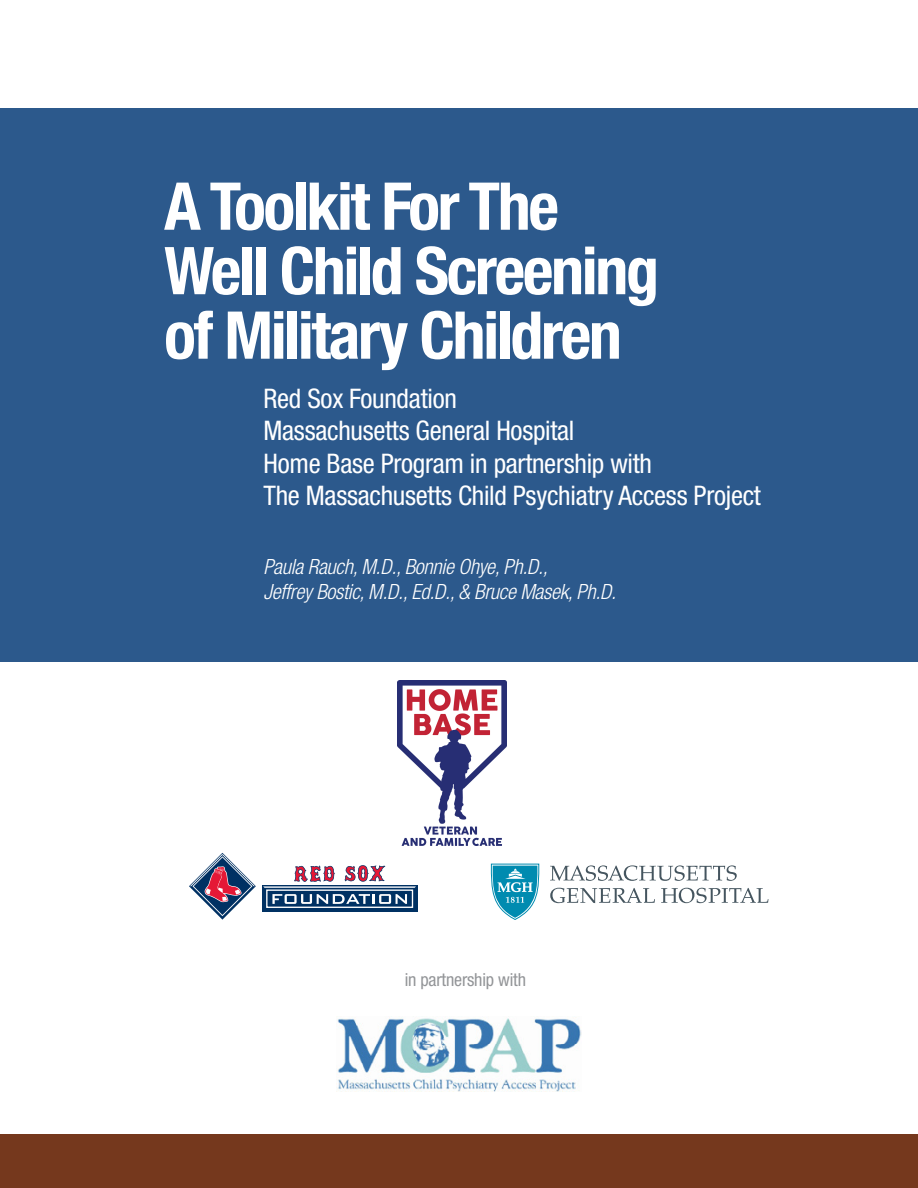
<style>
.page{position:relative;width:918px;height:1188px;background:#fff}
.page>*{position:absolute;margin:0;border:0;box-sizing:border-box;transform-origin:0 0}
.t1{font:700 condensed 66px/64.5px "Helvetica Neue";letter-spacing:-.035em;color:#fff}
.t2{font:condensed 27px/32.4px "Helvetica Neue";letter-spacing:-.01em;color:#fff}
.t3{font:italic 300 condensed 21px/25.2px "Helvetica Neue";letter-spacing:-.015em;color:#fff}
.t4{font:condensed 18px "Helvetica Neue";letter-spacing:-.01em;color:#939598}
</style>
<div class="page">
<div style="left:0;top:108px;width:918px;height:554px;background:#2c598c"></div>
<div style="left:0;top:1134px;width:918px;height:54px;background:#75381d"></div>
<svg style="left:189px;top:853px;width:67px;height:67px"></svg>
<div style="left:262px;top:885px;width:155px;height:27px;background:#003163"></div>
<div style="left:266px;top:889px;width:147px;height:19px;border:1px solid #fff"></div>
<svg style="left:272px;top:894px;width:135px;height:10px"></svg>
<svg style="left:263px;top:865px;width:153px;height:23px"></svg>
<svg style="left:491px;top:863px;width:48px;height:57px"></svg>
<svg style="left:550px;top:888px;width:105px;height:15px"></svg>
<svg style="left:661px;top:888px;width:108px;height:15px"></svg>
<svg style="left:550px;top:865px;width:187px;height:16px"></svg>
<img style="left:398px;top:680px;width:109px;height:166px">
<img style="left:337px;top:1016px;width:244px;height:75px">
<p class="t1" style="left:164px;top:173px;width:496px">A Toolkit For The<br>Well Child Screening of Military Children</p>
<p class="t2" style="left:264px;top:382px;width:390px">Red Sox Foundation<br>Massachusetts General Hospital<br>Home Base Program in partnership with</p>
<p class="t2" style="left:264px;top:479px;width:499px">The Massachusetts Child Psychiatry Access Project</p>
<p class="t3" style="left:264px;top:553px;width:354px">Paula Rauch, M.D., Bonnie Ohye, Ph.D.,<br>Jeffrey Bostic, M.D., Ed.D., &amp; Bruce Masek, Ph.D.</p>
<p class="t4" style="left:405px;top:969px;width:123px">in partnership with</p>
</div>
